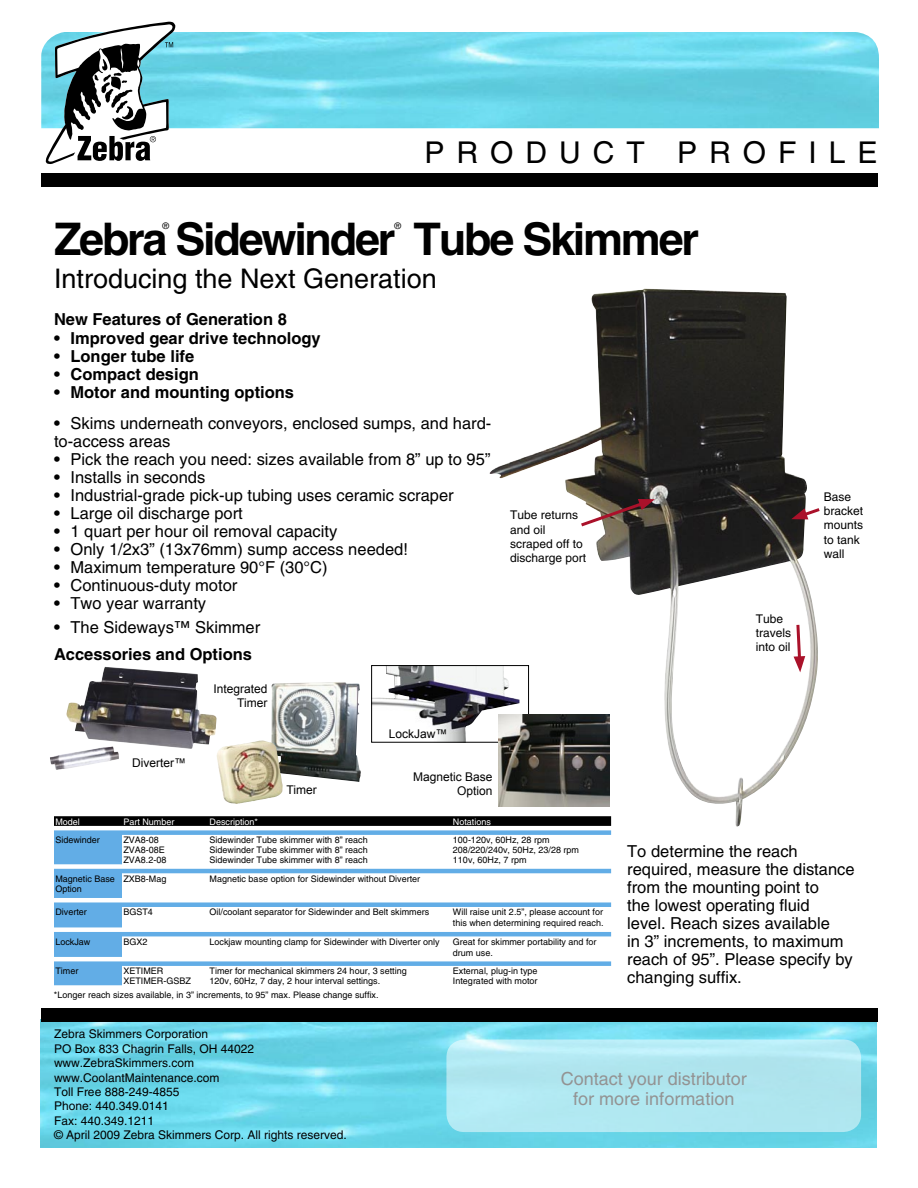
<style>
.page{position:relative;width:918px;height:1188px;background:#fff}
.page>*{position:absolute;margin:0;border:0;box-sizing:border-box;transform-origin:0 0}
.t1{font:700 45px "Helvetica";letter-spacing:-.05em;color:#000}
.t2{font:30px "Helvetica";letter-spacing:.4em;color:#000}
.t3{font:27px "Helvetica";color:#000}
.t4{font:18px "Helvetica";color:#939393}
.t5{font:16.5px/18px "Helvetica";color:#000}
.t6{font:700 16.5px/26.8px "Helvetica";color:#000}
.t7{font:12px/14.4px "Helvetica";color:#000}
.t8{font:12px/14.4px "Arial";color:#000;text-align:right}
.table_body1{font:9px/10.8px "Helvetica";color:#000}
.t9{font:9px "Helvetica";color:#fff}
.s1{font-weight:700}
.s2{font-weight:400}
</style>
<div class="page">
<img style="left:489px;top:289px;width:329px;height:537px">
<img style="left:40px;top:1020px;width:836px;height:128px">
<div style="left:41px;top:173px;width:837px;height:14px;background:#000"></div>
<img style="left:41px;top:32px;width:838px;height:96px">
<div style="left:41px;top:1008px;width:837px;height:14px;background:#000"></div>
<img style="left:373px;top:667px;width:147px;height:74px">
<div style="left:371px;top:665px;width:158px;height:78px;border:1px solid #000"></div>
<img style="left:271px;top:682px;width:90px;height:100px">
<svg style="left:446px;top:1039px;width:415px;height:93px;background:#b1e7f1"></svg>
<img style="left:50px;top:667px;width:167px;height:103px">
<svg style="left:54px;top:816px;width:557px;height:10px;background:#080808"></svg>
<svg style="left:54px;top:830px;width:557px;height:155px"></svg>
<svg style="left:45px;top:22px;width:131px;height:142px"></svg>
<img style="left:217px;top:740px;width:66px;height:64px">
<svg style="left:794px;top:622px;width:11px;height:50px"></svg>
<svg style="left:791px;top:506px;width:29px;height:14px"></svg>
<svg style="left:578px;top:499px;width:77px;height:30px"></svg>
<img style="left:499px;top:714px;width:110px;height:92px">
<p class="t2" style="left:424px;top:135px;width:455px">PRODUCT PROFILE</p>
<p class="t1" style="left:54px;top:212px;width:646px">Zebra Sidewinder Tube Skimmer</p>
<p class="table_body1" style="left:162px;top:220px;width:8px">®</p>
<p class="table_body1" style="left:394px;top:220px;width:8px">®</p>
<p class="t3" style="left:54px;top:263px;width:384px">Introducing the Next Generation</p>
<p class="t6" style="left:54px;top:305px;width:234px">New Features of Generation 8</p>
<p class="t6" style="left:54px;top:324px;width:268px">• Improved gear drive technology</p>
<p class="t6" style="left:54px;top:342px;width:142px">• Longer tube life</p>
<p class="t6" style="left:54px;top:360px;width:146px">• Compact design</p>
<p class="t6" style="left:54px;top:378px;width:242px">• Motor and mounting options</p>
<p class="t5" style="left:54px;top:414px;width:439px"><span class="s1">•</span> Skims underneath conveyors, enclosed sumps, and hard&shy;to-access areas</p>
<p class="t5" style="left:54px;top:450px;width:438px"><span class="s1">•</span> Pick the reach you need: sizes available from 8” up to 95”</p>
<p class="t5" style="left:54px;top:468px;width:153px"><span class="s1">•</span> Installs in seconds</p>
<p class="t5" style="left:54px;top:486px;width:401px"><span class="s1">•</span> Industrial-grade pick-up tubing uses ceramic scraper</p>
<p class="t5" style="left:54px;top:504px;width:190px"><span class="s1">•</span> Large oil discharge port</p>
<p class="t5" style="left:54px;top:522px;width:285px"><span class="s1">•</span> 1 quart per hour oil removal capacity</p>
<p class="t5" style="left:54px;top:540px;width:355px"><span class="s1">•</span> Only 1/2x3” (13x76mm) sump access needed!</p>
<p class="t5" style="left:54px;top:558px;width:275px"><span class="s1">•</span> Maximum temperature 90°F (30°C)</p>
<p class="t5" style="left:54px;top:576px;width:185px"><span class="s1">•</span> Continuous-duty motor</p>
<p class="t5" style="left:54px;top:595px;width:154px"><span class="s1">•</span> Two year warranty</p>
<p class="t6" style="left:54px;top:614px;width:208px">• <span class="s2">The Sideways™ Skimmer<br></span>Accessories and Options</p>
<p class="t8" style="left:132px;top:756px;width:55px">Diverter™</p>
<p class="t8" style="left:213px;top:681px;width:56px">Integrated<br>Timer</p>
<p class="t8" style="left:287px;top:783px;width:32px">Timer</p>
<p class="t8" style="left:389px;top:727px;width:60px">LockJaw™</p>
<p class="t8" style="left:413px;top:770px;width:81px">Magnetic Base<br>Option</p>
<p class="t7" style="left:510px;top:508px;width:78px">Tube returns and oil scraped off to discharge port</p>
<p class="t9" style="left:55px;top:816px;width:26px">Model</p>
<p class="t9" style="left:123px;top:816px;width:53px">Part Number</p>
<p class="t9" style="left:210px;top:816px;width:50px">Description*</p>
<p class="t9" style="left:453px;top:816px;width:40px">Notations</p>
<p class="table_body1" style="left:55px;top:835px;width:46px">Sidewinder</p>
<p class="table_body1" style="left:123px;top:835px;width:37px">ZVA8-08</p>
<p class="table_body1" style="left:210px;top:835px;width:160px">Sidewinder Tube skimmer with 8” reach</p>
<p class="table_body1" style="left:453px;top:835px;width:98px">100-120v, 60Hz, 28 rpm</p>
<p class="table_body1" style="left:123px;top:844px;width:43px">ZVA8-08E</p>
<p class="table_body1" style="left:210px;top:844px;width:160px">Sidewinder Tube skimmer with 8” reach</p>
<p class="table_body1" style="left:453px;top:844px;width:128px">208/220/240v, 50Hz, 23/28 rpm</p>
<p class="table_body1" style="left:123px;top:854px;width:45px">ZVA8.2-08</p>
<p class="table_body1" style="left:210px;top:854px;width:160px">Sidewinder Tube skimmer with 8” reach</p>
<p class="table_body1" style="left:453px;top:854px;width:75px">110v, 60Hz, 7 rpm</p>
<p class="table_body1" style="left:55px;top:873px;width:61px">Magnetic Base<br>Option</p>
<p class="table_body1" style="left:123px;top:873px;width:45px">ZXB8-Mag</p>
<p class="table_body1" style="left:210px;top:873px;width:212px">Magnetic base option for Sidewinder without Diverter</p>
<p class="table_body1" style="left:55px;top:907px;width:33px">Diverter</p>
<p class="table_body1" style="left:123px;top:907px;width:31px">BGST4</p>
<p class="table_body1" style="left:210px;top:907px;width:221px">Oil/coolant separator for Sidewinder and Belt skimmers</p>
<p class="table_body1" style="left:453px;top:907px;width:152px">Will raise unit 2.5”, please account for this when determining required reach.</p>
<p class="table_body1" style="left:55px;top:936px;width:37px">LockJaw</p>
<p class="table_body1" style="left:123px;top:937px;width:26px">BGX2</p>
<p class="table_body1" style="left:210px;top:936px;width:232px">Lockjaw mounting clamp for Sidewinder with Diverter only</p>
<p class="table_body1" style="left:453px;top:936px;width:145px">Great for skimmer portability and for drum use.</p>
<p class="table_body1" style="left:55px;top:966px;width:24px">Timer</p>
<p class="table_body1" style="left:123px;top:966px;width:42px">XETIMER</p>
<p class="table_body1" style="left:210px;top:966px;width:199px">Timer for mechanical skimmers 24 hour, 3 setting</p>
<p class="table_body1" style="left:453px;top:966px;width:86px">External, plug-in type</p>
<p class="table_body1" style="left:123px;top:975px;width:69px">XETIMER-GSBZ</p>
<p class="table_body1" style="left:210px;top:975px;width:172px">120v, 60Hz, 7 day, 2 hour interval settings.</p>
<p class="table_body1" style="left:453px;top:975px;width:86px">Integrated with motor</p>
<p class="table_body1" style="left:54px;top:989px;width:326px">*Longer reach sizes available, in 3” increments, to 95” max. Please change suffix.</p>
<p class="t7" style="left:756px;top:611px;width:37px">Tube travels into oil</p>
<p class="t7" style="left:824px;top:489px;width:41px">Base bracket mounts to tank wall</p>
<p class="t5" style="left:627px;top:842px;width:229px">To determine the reach required, measure the distance from the mounting point to<br>the lowest operating fluid<br>level. Reach sizes available<br>in 3” increments, to maximum reach of 95”. Please specify by changing suffix.</p>
<p class="t7" style="left:54px;top:1027px;width:156px">Zebra Skimmers Corporation</p>
<p class="t7" style="left:54px;top:1041px;width:202px">PO Box 833 Chagrin Falls, OH 44022</p>
<p class="t7" style="left:54px;top:1056px;width:142px">www.ZebraSkimmers.com</p>
<p class="t7" style="left:54px;top:1070px;width:167px">www.CoolantMaintenance.com</p>
<p class="t7" style="left:54px;top:1085px;width:127px">Toll Free 888-249-4855</p>
<p class="t7" style="left:54px;top:1099px;width:116px">Phone: 440.349.0141</p>
<p class="t7" style="left:54px;top:1113px;width:102px">Fax: 440.349.1211</p>
<p class="t7" style="left:54px;top:1128px;width:294px">© April 2009 Zebra Skimmers Corp. All rights reserved.</p>
<p class="t4" style="left:561px;top:1069px;width:188px">Contact your distributor</p>
<p class="t4" style="left:573px;top:1088px;width:163px">for more information</p>
</div>
